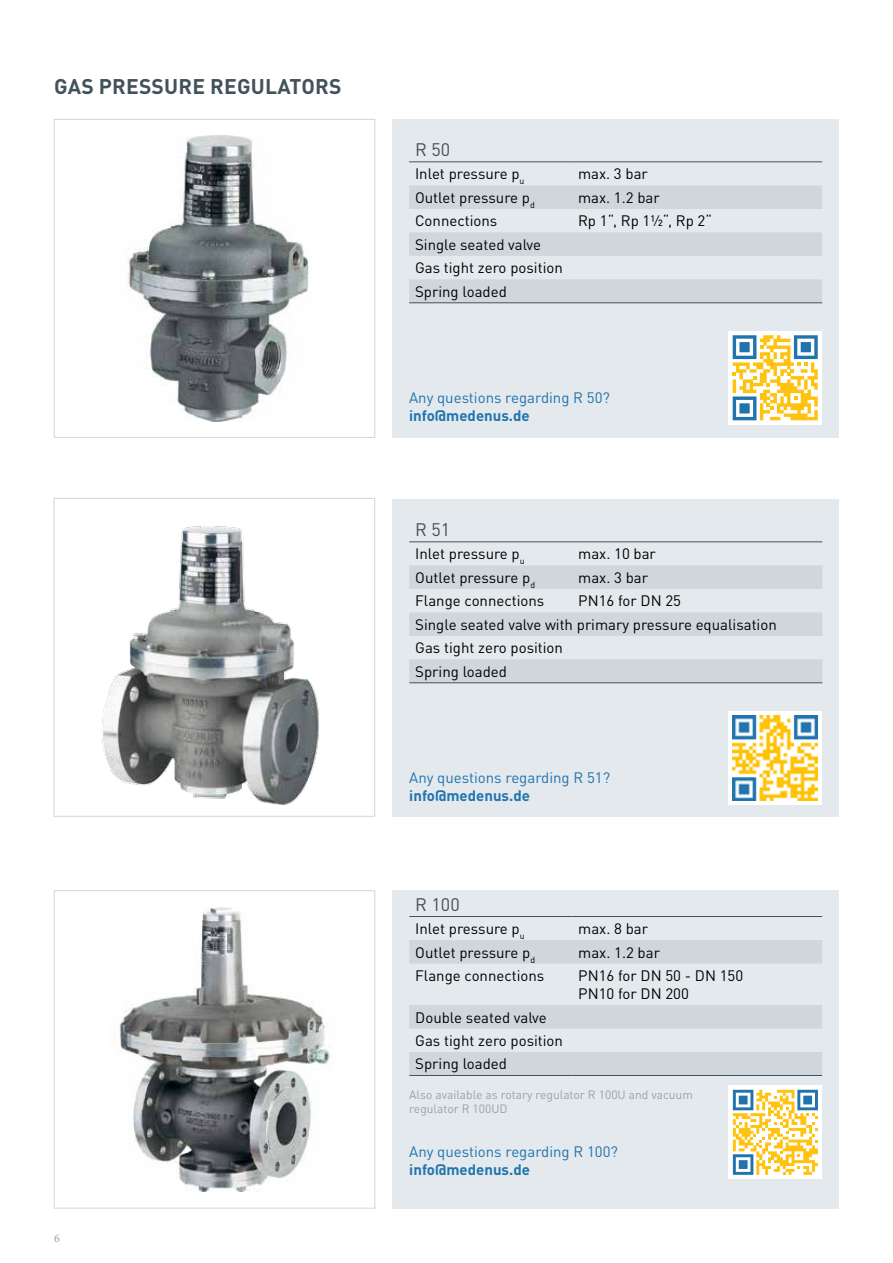
<style>
.page{position:relative;width:893px;height:1263px;background:#fff}
.page>*{position:absolute;margin:0;border:0;box-sizing:border-box;transform-origin:0 0}
.t1{font:700 21px "DIN Pro";letter-spacing:.01em;color:#43525a}
.t2{font:18px "DIN Pro";color:#43525a}
.t3{font:15px/23.4px "DIN Pro";color:#000}
.t4{font:15px "DIN Pro";color:#2074ae}
.t5{font:700 15px "DIN Pro";color:#2074ae}
.t6{font:12px/14.4px "DIN Pro";color:#95a3ab}
.t7{font:12px "Minion Pro";color:#95a3ab}
</style>
<div class="page">
<div style="left:392px;top:499px;width:447px;height:317px;background:#e3e9ec"></div>
<div style="left:392px;top:119px;width:447px;height:318px;background:#e3e9ec"></div>
<img style="left:128px;top:136px;width:181px;height:285px">
<div style="left:54px;top:119px;width:321px;height:319px;border:1px solid #cfd7dc"></div>
<img style="left:119px;top:907px;width:213px;height:284px">
<div style="left:54px;top:890px;width:321px;height:318px;border:1px solid #cfd7dc"></div>
<div style="left:392px;top:891px;width:447px;height:318px;background:#e3e9ec"></div>
<img style="left:102px;top:526px;width:217px;height:279px">
<div style="left:54px;top:498px;width:321px;height:318px;border:1px solid #cfd7dc"></div>
<svg style="left:409px;top:185px;width:413px;height:71px"></svg>
<div style="left:409px;top:279px;width:413px;height:24px;background:#cfd7dc"></div>
<hr style="left:409px;top:162px;width:163px;height:1px;background:#43525a">
<hr style="left:572px;top:162px;width:250px;height:1px;background:#43525a">
<hr style="left:409px;top:303px;width:163px;height:1px;background:#43525a">
<hr style="left:572px;top:303px;width:250px;height:1px;background:#43525a">
<svg style="left:409px;top:940px;width:413px;height:135px;fill:#d0d8dd"></svg>
<hr style="left:409px;top:916px;width:163px;height:1px;background:#43525a">
<hr style="left:572px;top:916px;width:250px;height:1px;background:#43525a">
<hr style="left:409px;top:1075px;width:163px;height:1px;background:#43525a">
<hr style="left:572px;top:1075px;width:250px;height:1px;background:#43525a">
<div style="left:728px;top:331px;width:94px;height:94px;background:#fff"></div>
<svg style="left:733px;top:335px;width:85px;height:85px"></svg>
<div style="left:729px;top:1085px;width:93px;height:94px;background:#fff"></div>
<svg style="left:733px;top:1090px;width:85px;height:85px"></svg>
<svg style="left:409px;top:565px;width:413px;height:71px"></svg>
<div style="left:409px;top:659px;width:413px;height:23px;background:#cfd7dc"></div>
<hr style="left:409px;top:542px;width:163px;height:1px;background:#43525a">
<hr style="left:572px;top:542px;width:250px;height:1px;background:#43525a">
<hr style="left:409px;top:682px;width:163px;height:1px;background:#43525a">
<hr style="left:572px;top:682px;width:250px;height:1px;background:#43525a">
<div style="left:729px;top:711px;width:93px;height:93px;background:#fff"></div>
<img style="left:733px;top:715px;width:85px;height:85px">
<h1 class="t1" style="left:54px;top:69px;width:289px">gas pressure regulators</h1>
<p class="t7" style="left:54px;top:1230px;width:7px">6</p>
<p class="t2" style="left:415px;top:135px;width:37px">R 50</p>
<p class="t3" style="left:415px;top:161px;width:111px">Inlet pressure p<sub>u</sub></p>
<p class="t3" style="left:578px;top:161px;width:71px">max. 3 bar</p>
<p class="t3" style="left:415px;top:184px;width:121px">Outlet pressure p<sub>d</sub></p>
<p class="t3" style="left:578px;top:184px;width:83px">max. 1.2 bar</p>
<p class="t3" style="left:415px;top:208px;width:84px">Connections</p>
<p class="t3" style="left:578px;top:208px;width:135px">Rp 1“, Rp 1½“, Rp 2“</p>
<p class="t3" style="left:415px;top:231px;width:149px">Single seated valve<br>Gas tight zero position<br>Spring loaded</p>
<p class="t4" style="left:409px;top:385px;width:202px">Any questions regarding R 50?</p>
<p class="t5" style="left:409px;top:403px;width:122px">info@medenus.de</p>
<p class="t2" style="left:415px;top:515px;width:37px">R 51</p>
<p class="t3" style="left:415px;top:541px;width:111px">Inlet pressure p<sub>u</sub></p>
<p class="t3" style="left:578px;top:541px;width:79px">max. 10 bar</p>
<p class="t3" style="left:415px;top:564px;width:121px">Outlet pressure p<sub>d</sub></p>
<p class="t3" style="left:578px;top:564px;width:71px">max. 3 bar</p>
<p class="t3" style="left:415px;top:588px;width:131px">Flange connections</p>
<p class="t3" style="left:415px;top:588px;width:363px;text-indent:163px">PN16 for DN 25<br>Single seated valve with primary pressure equalisation<br>Gas tight zero position<br>Spring loaded</p>
<p class="t4" style="left:409px;top:765px;width:202px">Any questions regarding R 51?</p>
<p class="t5" style="left:409px;top:783px;width:122px">info@medenus.de</p>
<p class="t2" style="left:415px;top:890px;width:46px">R 100</p>
<p class="t3" style="left:415px;top:915px;width:111px">Inlet pressure p<sub>u</sub></p>
<p class="t3" style="left:578px;top:915px;width:71px">max. 8 bar</p>
<p class="t3" style="left:415px;top:939px;width:121px">Outlet pressure p<sub>d</sub></p>
<p class="t3" style="left:578px;top:939px;width:83px">max. 1.2 bar</p>
<p class="t3" style="left:415px;top:962px;width:131px">Flange connections</p>
<p class="t3" style="left:578px;top:965px;width:166px;line-height:18px">PN16 for DN 50 - DN 150<br>PN10 for DN 200</p>
<p class="t3" style="left:415px;top:1004px;width:149px">Double seated valve<br>Gas tight zero position<br>Spring loaded</p>
<p class="t6" style="left:409px;top:1086px;width:285px">Also available as rotary regulator R 100U and vacuum regulator R 100UD</p>
<p class="t4" style="left:409px;top:1140px;width:210px">Any questions regarding R 100?</p>
<p class="t5" style="left:409px;top:1157px;width:122px">info@medenus.de</p>
</div>
